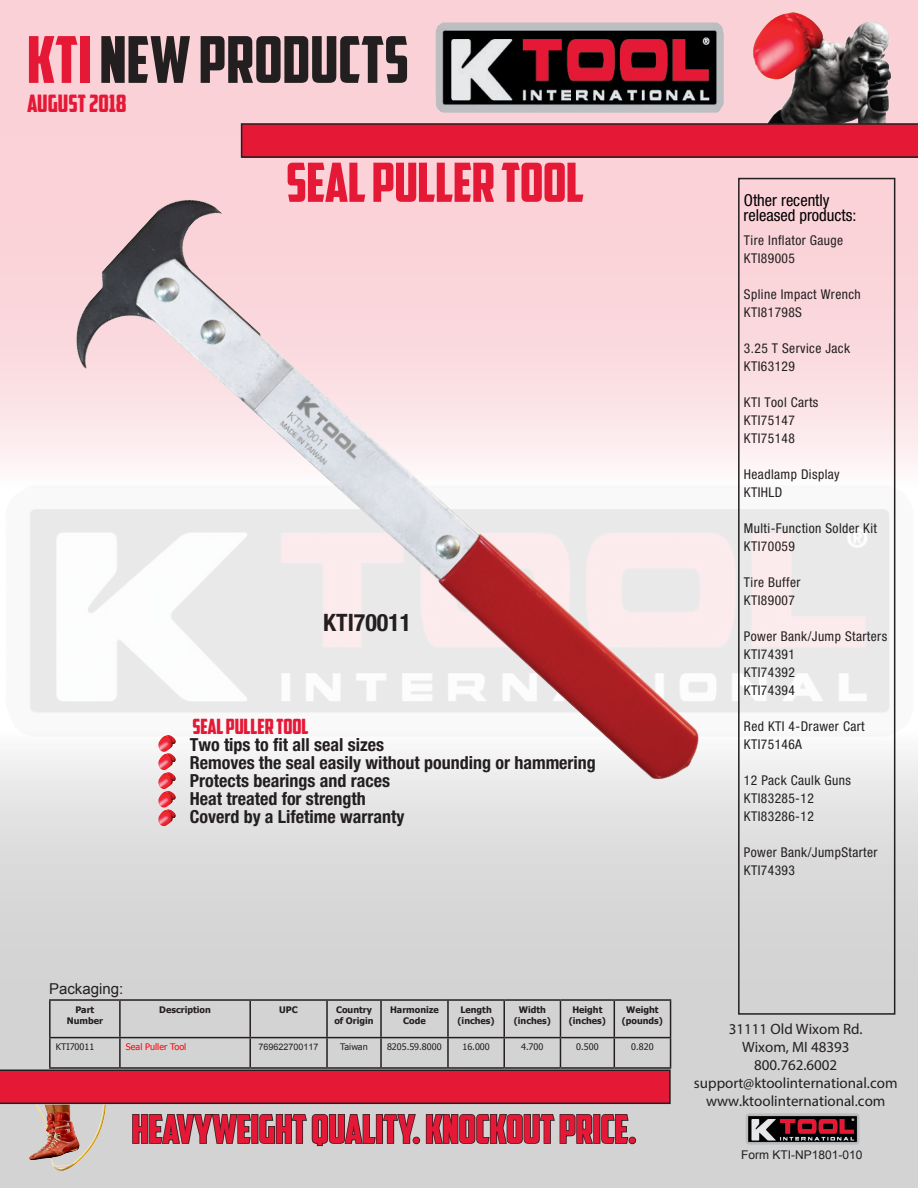
<style>
.page{position:relative;width:918px;height:1188px;background:#fff}
.page>*{position:absolute;margin:0;border:0;box-sizing:border-box;transform-origin:0 0}
.t1{font:64.5px "American Captain";color:#231f20}
.t2{font:54px "American Captain";letter-spacing:-.01em;color:#e51836}
.t3{font:39px "American Captain";color:#e51836}
.t4{font:24px "American Captain";color:#e51836}
.t5{font:700 condensed 24px "Helvetica Neue LT Std";color:#231f20}
.t6{font:21px "American Captain";letter-spacing:-.01em;color:#e51836}
.t7{font:700 condensed 18px "Helvetica Neue LT Std";color:#231f20}
.t8{font:condensed 16.5px "Helvetica Neue LT Std";color:#000001}
.t9{font:15px/18px "Myriad Pro";color:#231f20;text-align:center}
.t10{font:15px "Arial";color:#231f20}
.t11{font:condensed 13.5px "Helvetica Neue LT Std";letter-spacing:.03em;color:#231f20}
.t12{font:12px "Arial";color:#231f20}
.t13{font:700 9px/10.8px "Tahoma";color:#231f20;text-align:center}
.t14{font:9px "Tahoma";color:#231f20}
.t15{font:9px "Tahoma";color:#f00}
.t16{font:9px "Arial";color:#231f20}
.s1{color:#e51836}
</style>
<div class="page">
<div style="left:0;top:0;width:918px;height:487px;background:linear-gradient(to bottom,#f8c9d0,#fce9ec)"></div>
<div style="left:0;top:731px;width:918px;height:457px;background:linear-gradient(to bottom,#e9e8e8,#cbcbcb)"></div>
<img style="left:435px;top:22px;width:289px;height:91px">
<svg style="left:131px;top:1113px;width:121px;height:32px;background:#999898"></svg>
<div style="left:251px;top:1114px;width:7px;height:30px;border:2px solid #231f20"></div>
<svg style="left:259px;top:1113px;width:158px;height:34px;background:#9f9e9f"></svg>
<div style="left:413px;top:1137px;width:7px;height:7px;border:2px solid #231f20;border-radius:50%"></div>
<svg style="left:425px;top:1113px;width:169px;height:32px;background:#999898"></svg>
<div style="left:593px;top:1114px;width:7px;height:30px;border:2px solid #231f20"></div>
<svg style="left:601px;top:1113px;width:28px;height:32px"></svg>
<div style="left:629px;top:1137px;width:7px;height:7px;border:2px solid #231f20;border-radius:50%"></div>
<img style="left:752px;top:12px;width:139px;height:111px">
<svg style="left:241px;top:123px;width:677px;height:35px;background:#d71935"></svg>
<img style="left:29px;top:1105px;width:77px;height:66px">
<img style="left:746px;top:1113px;width:114px;height:32px">
<img style="left:0;top:486px;width:917px;height:254px">
<hr style="left:49px;top:999px;width:71px;height:2px;background:#231f20">
<hr style="left:49px;top:1001px;width:2px;height:36px;background:#231f20">
<hr style="left:120px;top:999px;width:130px;height:2px;background:#231f20">
<hr style="left:119px;top:1001px;width:2px;height:36px;background:#231f20">
<hr style="left:250px;top:999px;width:77px;height:2px;background:#231f20">
<hr style="left:249px;top:1001px;width:2px;height:36px;background:#231f20">
<hr style="left:327px;top:999px;width:54px;height:2px;background:#231f20">
<hr style="left:326px;top:1001px;width:2px;height:36px;background:#231f20">
<hr style="left:381px;top:999px;width:67px;height:2px;background:#231f20">
<hr style="left:380px;top:1001px;width:2px;height:36px;background:#231f20">
<hr style="left:448px;top:999px;width:56px;height:2px;background:#231f20">
<hr style="left:447px;top:1001px;width:2px;height:36px;background:#231f20">
<hr style="left:504px;top:999px;width:56px;height:2px;background:#231f20">
<hr style="left:503px;top:1001px;width:2px;height:36px;background:#231f20">
<hr style="left:560px;top:999px;width:54px;height:2px;background:#231f20">
<hr style="left:560px;top:1001px;width:1px;height:36px;background:#231f20">
<hr style="left:614px;top:999px;width:57px;height:2px;background:#231f20">
<hr style="left:614px;top:1001px;width:1px;height:36px;background:#231f20">
<hr style="left:670px;top:1001px;width:1px;height:36px;background:#231f20">
<hr style="left:49px;top:1037px;width:71px;height:1px;background:#231f20">
<hr style="left:120px;top:1037px;width:130px;height:1px;background:#231f20">
<hr style="left:250px;top:1037px;width:77px;height:1px;background:#231f20">
<hr style="left:327px;top:1037px;width:54px;height:1px;background:#231f20">
<hr style="left:381px;top:1037px;width:67px;height:1px;background:#231f20">
<hr style="left:448px;top:1037px;width:56px;height:1px;background:#231f20">
<hr style="left:504px;top:1037px;width:56px;height:1px;background:#231f20">
<hr style="left:560px;top:1037px;width:54px;height:1px;background:#231f20">
<hr style="left:614px;top:1037px;width:57px;height:1px;background:#231f20">
<svg style="left:0;top:1038px;width:671px;height:66px;background:#d16c7b"></svg>
<hr style="left:49px;top:1067px;width:71px;height:2px;background:#231f20">
<hr style="left:120px;top:1067px;width:130px;height:2px;background:#231f20">
<hr style="left:250px;top:1067px;width:77px;height:2px;background:#231f20">
<hr style="left:327px;top:1067px;width:54px;height:2px;background:#231f20">
<hr style="left:381px;top:1067px;width:67px;height:2px;background:#231f20">
<hr style="left:448px;top:1067px;width:56px;height:2px;background:#231f20">
<hr style="left:504px;top:1067px;width:56px;height:2px;background:#231f20">
<hr style="left:560px;top:1067px;width:54px;height:2px;background:#231f20">
<hr style="left:614px;top:1067px;width:57px;height:2px;background:#231f20">
<div style="left:738px;top:178px;width:157px;height:837px;border:2px solid #231f20"></div>
<img style="left:18px;top:157px;width:753px;height:721px">
<h1 class="t1" style="left:27px;top:21px;width:384px"><span class="s1">KTI</span> NEW PRODUCTS</h1>
<h3 class="t4" style="left:27px;top:89px;width:101px">AUGUST 2018</h3>
<p class="t2" style="left:286px;top:150px;width:300px">SEAL PULLER TOOL</p>
<p class="t5" style="left:323px;top:608px;width:90px">KTI70011</p>
<p class="t6" style="left:193px;top:713px;width:117px">SEAL PULLER TOOL</p>
<p class="t7" style="left:163px;top:734px;width:223px">• Two tips to fit all seal sizes</p>
<p class="t7" style="left:163px;top:752px;width:435px">• Removes the seal easily without pounding or hammering</p>
<p class="t7" style="left:163px;top:770px;width:229px">• Protects bearings and races</p>
<p class="t7" style="left:163px;top:788px;width:205px">• Heat treated for strength</p>
<p class="t7" style="left:163px;top:806px;width:243px">• Coverd by a Lifetime warranty</p>
<p class="t8" style="left:744px;top:190px;width:87px">Other recently</p>
<p class="t8" style="left:744px;top:205px;width:114px">released products:</p>
<p class="t11" style="left:744px;top:232px;width:101px">Tire Inflator Gauge</p>
<p class="t11" style="left:744px;top:250px;width:52px">KTI89005</p>
<p class="t11" style="left:744px;top:286px;width:118px">Spline Impact Wrench</p>
<p class="t11" style="left:744px;top:304px;width:60px">KTI81798S</p>
<p class="t11" style="left:744px;top:340px;width:108px">3.25 T Service Jack</p>
<p class="t11" style="left:744px;top:358px;width:52px">KTI63129</p>
<p class="t11" style="left:744px;top:394px;width:76px">KTI Tool Carts</p>
<p class="t11" style="left:744px;top:412px;width:52px">KTI75147</p>
<p class="t11" style="left:744px;top:430px;width:52px">KTI75148</p>
<p class="t11" style="left:744px;top:466px;width:97px">Headlamp Display</p>
<p class="t11" style="left:744px;top:484px;width:40px">KTIHLD</p>
<p class="t11" style="left:744px;top:520px;width:135px">Multi-Function Solder Kit</p>
<p class="t11" style="left:744px;top:538px;width:52px">KTI70059</p>
<p class="t11" style="left:744px;top:574px;width:58px">Tire Buffer</p>
<p class="t11" style="left:744px;top:592px;width:52px">KTI89007</p>
<p class="t11" style="left:744px;top:628px;width:145px">Power Bank/Jump Starters</p>
<p class="t11" style="left:744px;top:646px;width:52px">KTI74391</p>
<p class="t11" style="left:744px;top:664px;width:52px">KTI74392</p>
<p class="t11" style="left:744px;top:682px;width:52px">KTI74394</p>
<p class="t11" style="left:744px;top:718px;width:122px">Red KTI 4-Drawer Cart</p>
<p class="t11" style="left:744px;top:736px;width:60px">KTI75146A</p>
<p class="t11" style="left:744px;top:772px;width:109px">12 Pack Caulk Guns</p>
<p class="t11" style="left:744px;top:790px;width:71px">KTI83285-12</p>
<p class="t11" style="left:744px;top:808px;width:71px">KTI83286-12</p>
<p class="t11" style="left:744px;top:844px;width:135px">Power Bank/JumpStarter</p>
<p class="t11" style="left:744px;top:862px;width:52px">KTI74393</p>
<p class="t10" style="left:49px;top:979px;width:76px">Packaging:</p>
<p class="t13" style="left:75px;top:1004px;width:20px">Part</p>
<p class="t13" style="left:67px;top:1014px;width:38px">Number</p>
<p class="t13" style="left:159px;top:1004px;width:53px">Description</p>
<p class="t13" style="left:279px;top:1004px;width:20px">UPC</p>
<p class="t13" style="left:334px;top:1004px;width:41px;text-align:left">Country of Origin</p>
<p class="t13" style="left:390px;top:1004px;width:50px">Harmonize<br>Code</p>
<p class="t13" style="left:458px;top:1004px;width:39px">Length (inches)</p>
<p class="t13" style="left:514px;top:1004px;width:39px">Width (inches)</p>
<p class="t13" style="left:569px;top:1004px;width:39px">Height (inches)</p>
<p class="t13" style="left:622px;top:1004px;width:43px">Weight (pounds)</p>
<p class="t14" style="left:56px;top:1041px;width:40px">KTI70011</p>
<p class="t15" style="left:126px;top:1041px;width:62px">Seal Puller Tool</p>
<p class="t16" style="left:259px;top:1041px;width:62px">769622700117</p>
<p class="t14" style="left:340px;top:1041px;width:29px">Taiwan</p>
<p class="t14" style="left:387px;top:1041px;width:56px">8205.59.8000</p>
<p class="t14" style="left:462px;top:1041px;width:29px">16.000</p>
<p class="t14" style="left:521px;top:1041px;width:24px">4.700</p>
<p class="t14" style="left:576px;top:1041px;width:24px">0.500</p>
<p class="t14" style="left:631px;top:1041px;width:24px">0.820</p>
<h3 class="t3" style="left:132px;top:1106px;width:506px">HEAVYWEIGHT QUALITY. KNOCKOUT PRICE.</h3>
<p class="t9" style="left:694px;top:1020px;width:205px">31111 Old Wixom Rd.<br>Wixom, MI 48393<br>800.762.6002 support@ktoolinternational.com www.ktoolinternational.com</p>
<p class="t12" style="left:741px;top:1147px;width:123px">Form KTI-NP1801-010</p>
</div>
